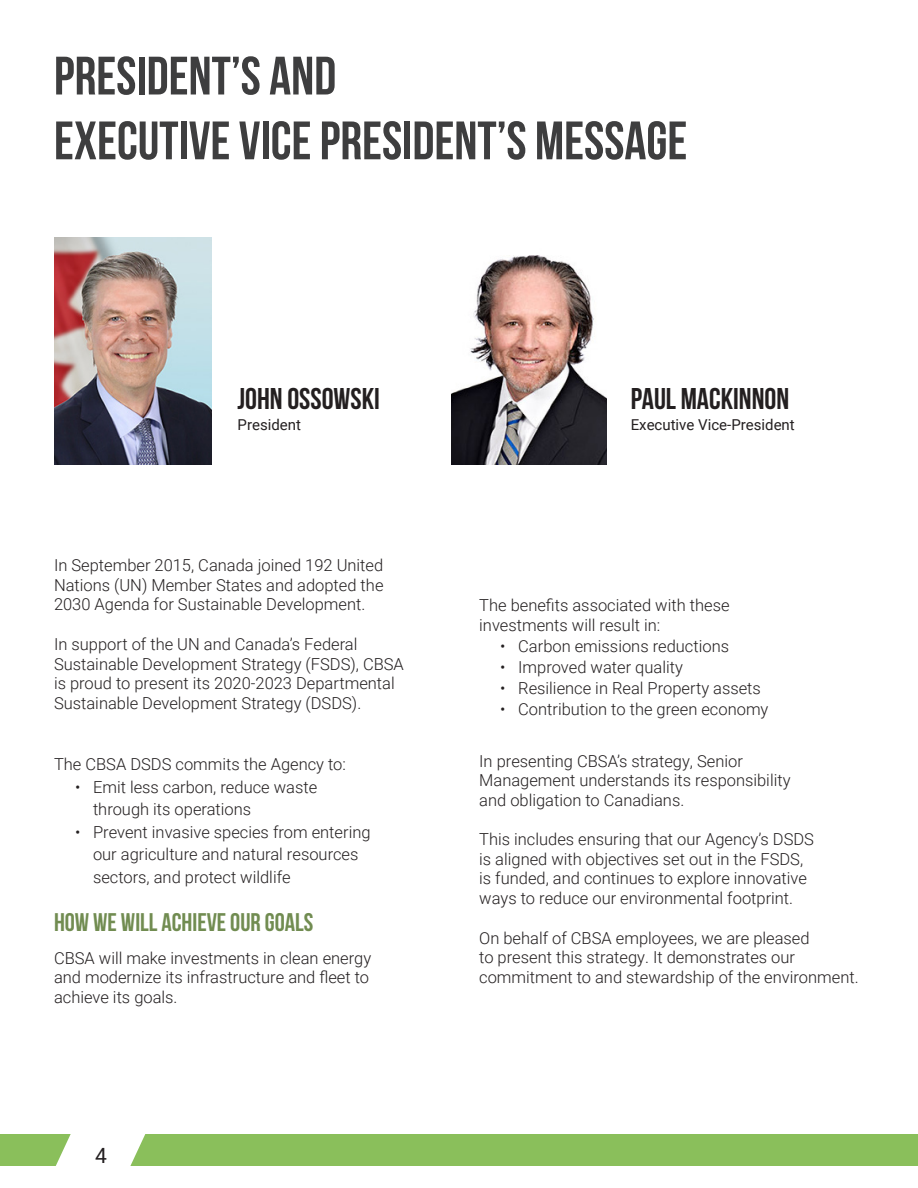
<style>
.page{position:relative;width:918px;height:1188px;background:#fff}
.page>*{position:absolute;margin:0;border:0;box-sizing:border-box;transform-origin:0 0}
.Header_B2{font:700 54px "Bebas Neue";color:#3e3e3f}
.Names_1{font:700 30px "Bebas Neue";color:#231f20}
.Message_-_SubHeader{font:700 25.5px "Bebas Neue";color:#718c51}
.t1{font:21px "Roboto";color:#231f20}
.Paragraph_A{font:300 16.5px/19.5px "Roboto";color:#231f20}
.Paragraph_A_-_Messag{font:300 16.5px/19.5px "Roboto";color:#231f20}
.Job_Title_1{font:15px "Roboto";color:#231f20}
</style>
<div class="page">
<div style="left:0;top:1134px;width:918px;height:32px;background:#8abf5b"></div>
<svg style="left:56px;top:1134px;width:90px;height:32px"></svg>
<img style="left:451px;top:255px;width:156px;height:210px">
<img style="left:54px;top:237px;width:158px;height:228px">
<p class="Header_B2" style="left:54px;top:46px;width:284px">PRESIDENT’S AND</p>
<p class="Header_B2" style="left:54px;top:111px;width:635px">EXECUTIVE VICE PRESIDENT’S MESSAGE</p>
<p class="Names_1" style="left:238px;top:382px;width:144px">JOHN OSSOWSKI</p>
<p class="Job_Title_1" style="left:238px;top:414px;width:65px">President</p>
<p class="Paragraph_A" style="left:54px;top:555px;width:331px;text-align:justify">In September 2015, Canada joined 192 United Nations (UN) Member States and adopted the 2030 Agenda for Sustainable Development.</p>
<p class="Paragraph_A" style="left:54px;top:634px;width:351px">In support of the UN and Canada’s Federal Sustainable Development Strategy (FSDS), CBSA is proud to present its 2020-2023 Departmental Sustainable Development Strategy (DSDS).</p>
<p class="Paragraph_A_-_Messag" style="left:54px;top:754px;width:294px">The CBSA DSDS commits the Agency to:</p>
<p class="Paragraph_A" style="left:93px;top:775px;width:226px;line-height:22.5px;text-indent:-18px">• Emit less carbon, reduce waste through its operations</p>
<p class="Paragraph_A" style="left:93px;top:820px;width:279px;line-height:22.5px;text-indent:-18px">• Prevent invasive species from entering our agriculture and natural resources sectors, and protect wildlife</p>
<p class="Message_-_SubHeader" style="left:54px;top:908px;width:261px">HOW WE WILL ACHIEVE OUR GOALS</p>
<p class="Paragraph_A_-_Messag" style="left:54px;top:947px;width:319px">CBSA will make investments in clean energy and modernize its infrastructure and fleet to achieve its goals.</p>
<p class="t1" style="left:95px;top:1141px;width:13px">4</p>
<p class="Names_1" style="left:631px;top:382px;width:160px">PAUL MACKINNON</p>
<p class="Job_Title_1" style="left:631px;top:414px;width:166px">Executive Vice-President</p>
<p class="Paragraph_A" style="left:479px;top:595px;width:252px">The benefits associated with these investments will result in:</p>
<p class="Paragraph_A" style="left:500px;top:636px;width:230px">• Carbon emissions reductions</p>
<p class="Paragraph_A" style="left:500px;top:657px;width:184px">• Improved water quality</p>
<p class="Paragraph_A" style="left:500px;top:678px;width:262px">• Resilience in Real Property assets</p>
<p class="Paragraph_A" style="left:500px;top:699px;width:270px">• Contribution to the green economy</p>
<p class="Paragraph_A" style="left:479px;top:750px;width:313px">In presenting CBSA’s strategy, Senior<br>Management understands its responsibility and obligation to Canadians.</p>
<p class="Paragraph_A" style="left:479px;top:829px;width:336px">This includes ensuring that our Agency’s DSDS is aligned with objectives set out in the FSDS, is funded, and continues to explore innovative ways to reduce our environmental footprint.</p>
<p class="Paragraph_A" style="left:479px;top:927px;width:381px">On behalf of CBSA employees, we are pleased<br>to present this strategy. It demonstrates our commitment to and stewardship of the environment.</p>
</div>
